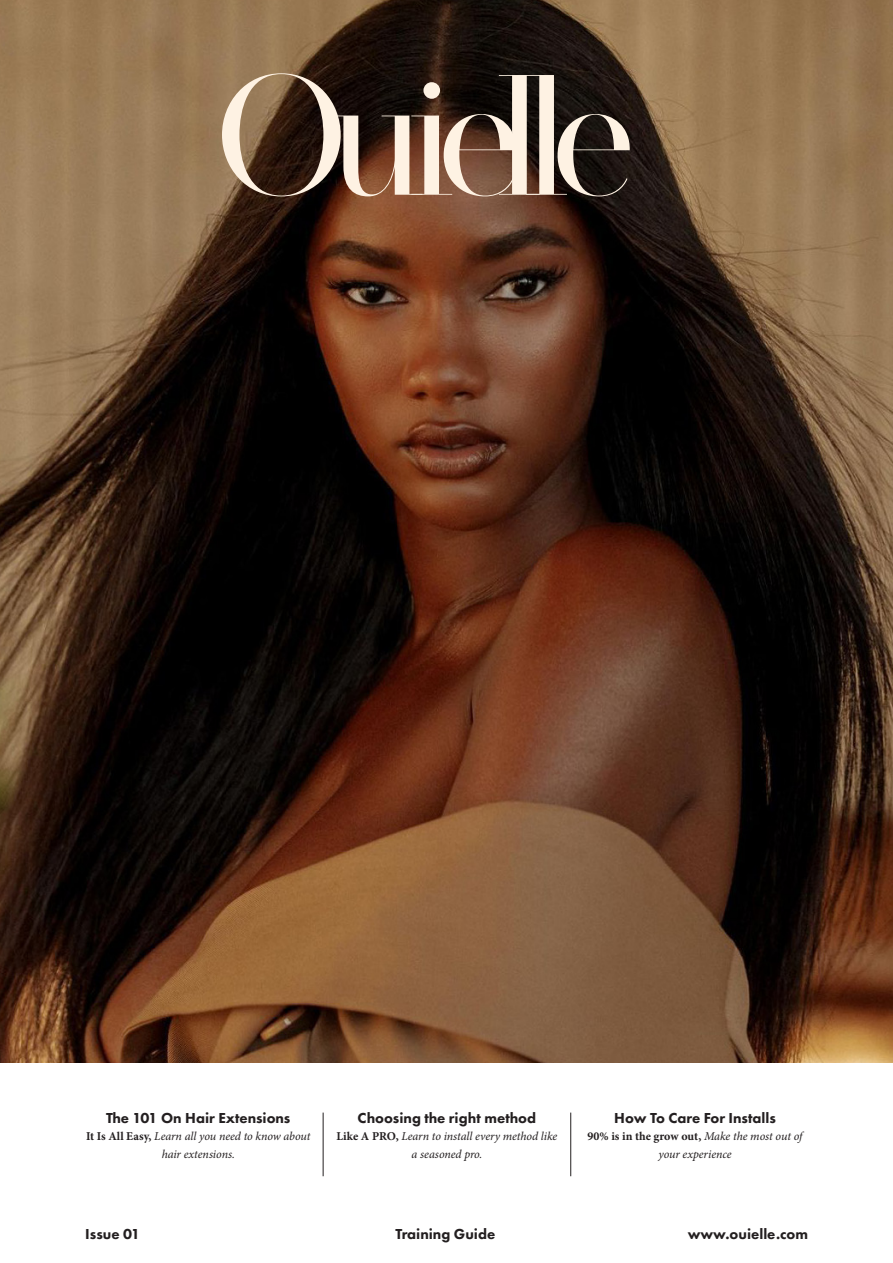
<style>
.page{position:relative;width:893px;height:1263px;background:#fff}
.page>*{position:absolute;margin:0;border:0;box-sizing:border-box;transform-origin:0 0}
.Main_Title{font:171px "MADESAONARA2";letter-spacing:-.005em;color:#fef2e3}
.Announcement_Heading{font:800 15px "Futura PT";color:#231f20}
.Front_Page_Data_Righ{font:800 15px "Futura PT";color:#231f20}
.Front_Page_Data_Cent{font:800 15px "Futura PT";color:#231f20}
.Front_Page_Data_Left{font:800 15px "Futura PT";color:#231f20}
.Announcement_Text{font:italic 12px/17.4px "Minion Pro";letter-spacing:-.005em;color:#231f20;text-align:center}
.s1{font-weight:700;font-style:normal}
</style>
<div class="page">
<img style="left:0;top:0;width:893px;height:1062px">
<hr style="left:323px;top:1112px;width:1px;height:64px;background:#231f20">
<hr style="left:570px;top:1112px;width:1px;height:64px;background:#231f20">
<p class="Main_Title" style="left:227px;top:37px;width:401px">Ouielle</p>
<p class="Announcement_Heading" style="left:106px;top:1108px;width:186px">The 101 On Hair Extensions</p>
<p class="Announcement_Text" style="left:86px;top:1128px;width:226px"><span class="s1">It Is All Easy,</span> Learn all you need to know about hair extensions.</p>
<p class="Announcement_Heading" style="left:358px;top:1108px;width:180px">Choosing the right method</p>
<p class="Announcement_Text" style="left:336px;top:1128px;width:222px"><span class="s1">Like A PRO,</span> Learn to install every method like a seasoned pro.</p>
<p class="Front_Page_Data_Left" style="left:85px;top:1225px;width:56px">Issue 01</p>
<p class="Front_Page_Data_Cent" style="left:395px;top:1225px;width:101px">Training Guide</p>
<p class="Announcement_Heading" style="left:614px;top:1108px;width:163px">How To Care For Installs</p>
<p class="Announcement_Text" style="left:588px;top:1128px;width:216px"><span class="s1">90% is in the grow out,</span> Make the most out of your experience</p>
<p class="Front_Page_Data_Righ" style="left:688px;top:1225px;width:122px">www.ouielle.com</p>
</div>
